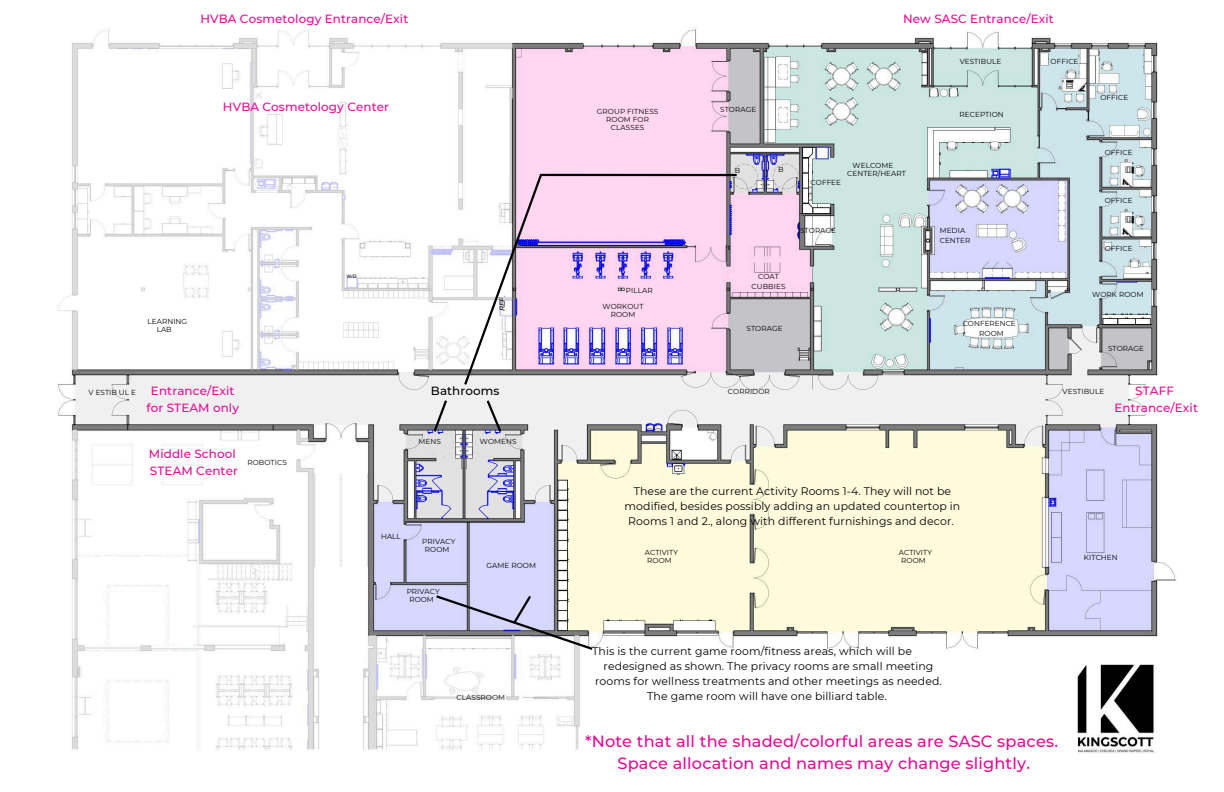
<style>
.page{position:relative;width:1224px;height:792px;background:#fff}
.page>*{position:absolute;margin:0;border:0;box-sizing:border-box;transform-origin:0 0}
.t1{font:500 16.2px/22.5px "Montserrat";letter-spacing:.01em;color:#e80995;text-align:center}
.t2{font:500 11.9px/16.5px "Montserrat";letter-spacing:.01em;color:#e80995;text-align:center}
.t3{font:500 11.9px "Montserrat";letter-spacing:.01em;color:#000}
.t4{font:10.9px/14.8px "Montserrat";letter-spacing:.01em;color:#000;text-align:center}
.t5{font:7.3px/8.2px "Montserrat";letter-spacing:.01em;color:#000;text-align:center}
.t6{font:italic 7px "Arial MT Pro";color:#000}
.t7{font:4.8px "Arial MT Pro";color:#000}
</style>
<div class="page">
<img style="left:58px;top:29px;width:1118px;height:724px">
<svg style="left:434px;top:593px;width:161px;height:59px"></svg>
<svg style="left:462px;top:171px;width:82px;height:216px"></svg>
<hr style="left:541px;top:174px;width:196px;height:2px;background:#000">
<svg style="left:432px;top:398px;width:17px;height:36px"></svg>
<svg style="left:485px;top:398px;width:18px;height:36px"></svg>
<h2 class="t5" style="left:157px;top:317px;width:32px;text-align:left;text-indent:-9px">LEARNING<br>LAB</h2>
<h5 class="t2" style="left:200px;top:11px;width:209px">HVBA Cosmetology Entrance/Exit</h5>
<h4 class="t2" style="left:903px;top:11px;width:152px">New SASC Entrance/Exit</h4>
<h4 class="t2" style="left:223px;top:99px;width:168px">HVBA Cosmetology Center</h4>
<p class="t7" style="left:347px;top:275px;width:11px">W/D</p>
<h2 class="t6" style="left:500px;top:311px;width:18px;rotate:-90deg">REF.</h2>
<h4 class="t5" style="left:597px;top:107px;width:63px">GROUP FITNESS<br>ROOM FOR<br>CLASSES</h4>
<h4 class="t5" style="left:626px;top:286px;width:28px">PILLAR</h4>
<h4 class="t5" style="left:603px;top:302px;width:43px">WORKOUT<br>ROOM</h4>
<p class="t5" style="left:960px;top:57px;width:43px">VESTIBULE</p>
<h4 class="t5" style="left:1051px;top:57px;width:29px">OFFICE</h4>
<h4 class="t5" style="left:720px;top:105px;width:38px">STORAGE</h4>
<h4 class="t5" style="left:960px;top:110px;width:46px">RECEPTION</h4>
<h2 class="t5" style="left:735px;top:166px;width:7px">B</h2>
<h4 class="t5" style="left:778px;top:165px;width:7px">B</h4>
<h4 class="t5" style="left:847px;top:161px;width:60px;text-align:left;text-indent:5px">WELCOME<br>CENTER/HEART</h4>
<p class="t5" style="left:811px;top:178px;width:32px">COFFEE</p>
<h4 class="t5" style="left:800px;top:226px;width:38px">STORAGE</h4>
<h4 class="t5" style="left:940px;top:225px;width:32px;line-height:9.9px;text-align:left">MEDIA<br>CENTER</h4>
<p class="t5" style="left:752px;top:271px;width:35px;line-height:9.9px">COAT<br>CUBBIES</p>
<p class="t5" style="left:747px;top:324px;width:38px">STORAGE</p>
<h4 class="t5" style="left:963px;top:318px;width:55px;line-height:9.9px;text-align:left">CONFERENCE r</h4>
<h4 class="t5" style="left:979px;top:329px;width:26px">ROOM</h4>
<h2 class="t5" style="left:1100px;top:93px;width:29px">OFFICE</h2>
<p class="t5" style="left:1105px;top:148px;width:29px">OFFICE</p>
<p class="t5" style="left:1105px;top:197px;width:29px">OFFICE</p>
<h4 class="t5" style="left:1105px;top:245px;width:29px">OFFICE</h4>
<h4 class="t5" style="left:1092px;top:290px;width:53px">WORK ROOM</h4>
<h4 class="t5" style="left:1108px;top:345px;width:38px">STORAGE</h4>
<p class="t5" style="left:89px;top:389px;width:49px">V ESTIB UL E</p>
<h4 class="t2" style="left:146px;top:383px;width:94px">Entrance/Exit for STEAM only</h4>
<h4 class="t2" style="left:149px;top:446px;width:91px;text-align:left">Middle School<br>STEAM Center</h4>
<h4 class="t5" style="left:247px;top:458px;width:41px">ROBOTICS</h4>
<h4 class="t3" style="left:431px;top:384px;width:70px">Bathrooms</h4>
<h4 class="t5" style="left:419px;top:437px;width:24px">MENS</h4>
<h4 class="t5" style="left:480px;top:437px;width:38px">WOMENS</h4>
<h4 class="t5" style="left:381px;top:532px;width:21px">HALL</h4>
<h4 class="t5" style="left:422px;top:537px;width:35px">PRIVACY<br>ROOM</h4>
<h2 class="t5" style="left:407px;top:587px;width:35px">PRIVACY<br>ROOM</h2>
<h4 class="t5" style="left:487px;top:561px;width:51px">GAME ROOM</h4>
<p class="t5" style="left:728px;top:387px;width:43px">CORRIDOR</p>
<h4 class="t4" style="left:625px;top:484px;width:337px">These are the current Activity Rooms 1-4. They will not be modified, besides possibly adding an updated countertop in<br>Rooms 1 and 2., along with different furnishings and decor.</h4>
<h2 class="t5" style="left:645px;top:548px;width:35px">ACTIVITY<br>ROOM</h2>
<p class="t5" style="left:899px;top:548px;width:35px">ACTIVITY<br>ROOM</p>
<h4 class="t5" style="left:1063px;top:387px;width:43px">VESTIBULE</h4>
<h4 class="t2" style="left:1114px;top:383px;width:85px">STAFF<br>Entrance/Exit</h4>
<h4 class="t5" style="left:1084px;top:553px;width:35px">KITCHEN</h4>
<h4 class="t5" style="left:457px;top:693px;width:50px">CLASSROOM</h4>
<h4 class="t4" style="left:592px;top:644px;width:321px">This is the current game room/fitness areas, which will be</h4>
<h4 class="t4" style="left:604px;top:659px;width:331px">redesigned as shown. The privacy rooms are small meeting</h4>
<h4 class="t4" style="left:595px;top:673px;width:348px">rooms for wellness treatments and other meetings as needed.</h4>
<h4 class="t4" style="left:647px;top:688px;width:241px">The game room will have one billiard table.</h4>
<h3 class="t1" style="left:585px;top:730px;width:474px">*Note that all the shaded/colorful areas are SASC spaces.<br>Space allocation and names may change slightly.</h3>
</div>
